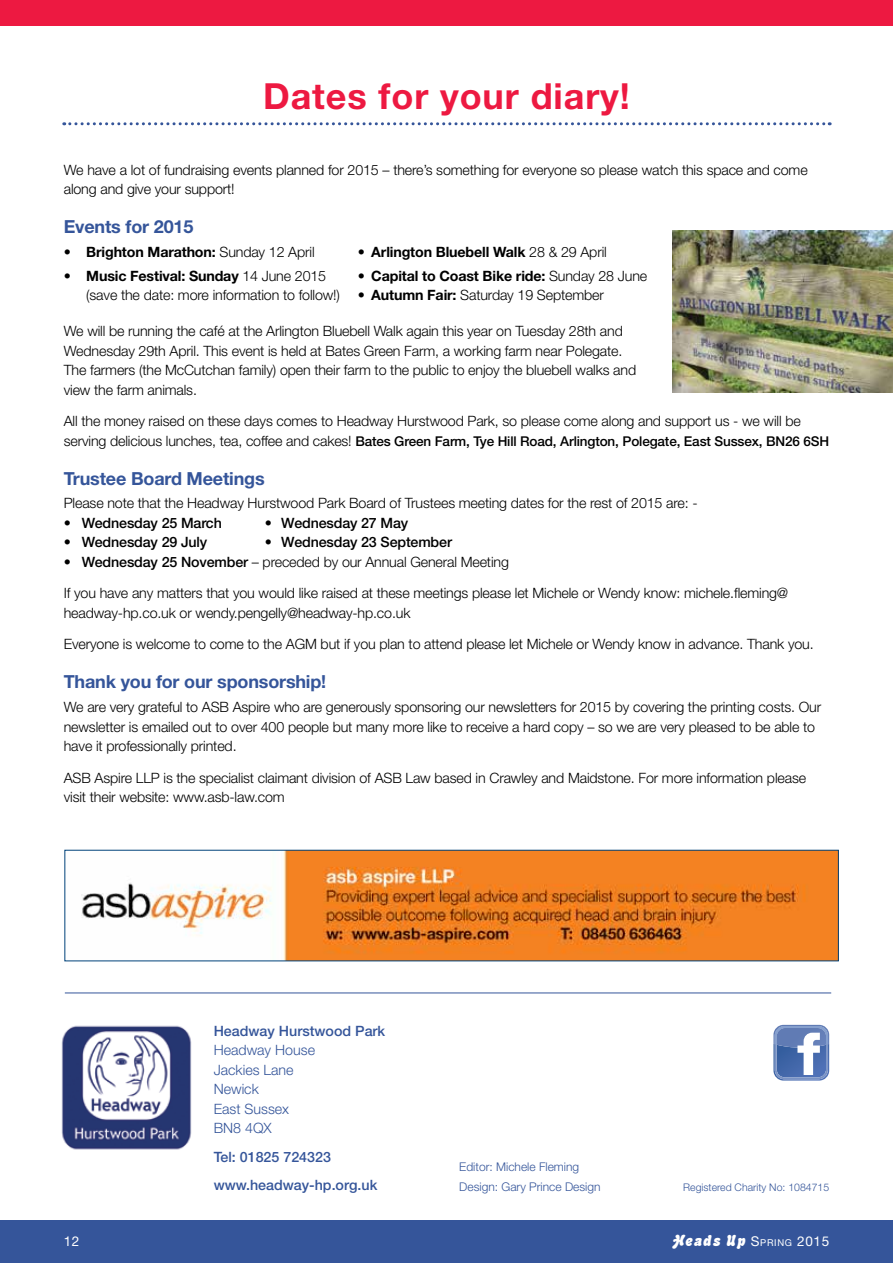
<style>
.page{position:relative;width:893px;height:1263px;background:#fff}
.page>*{position:absolute;margin:0;border:0;box-sizing:border-box;transform-origin:0 0}
.t1{font:700 36px "Helvetica Neue";letter-spacing:.025em;color:#ed1941}
.t2{font:700 18px "Helvetica Neue";letter-spacing:-.01em;color:#35559a}
.t3{font:italic 15px "Advert";letter-spacing:.05em;color:#fff}
.t4{font:300 14.25px/19.5px "Helvetica Neue";letter-spacing:-.01em;color:#000}
.t5{font:700 14.25px "Helvetica Neue";letter-spacing:-.01em;color:#000}
.t6{font:500 14.25px "Helvetica Neue";letter-spacing:-.01em;color:#000}
.t7{font:500 14.25px/28.5px "Helvetica Neue";color:#35559a}
.t8{font:300 14.25px/19.5px "Helvetica Neue";color:#35559a}
.t9{font:500 13.5px "Helvetica Neue";letter-spacing:-.01em;color:#000}
.t10{font:13.5px "Helvetica Neue";color:#fff}
.t11{font:300 12px/19.5px "Helvetica Neue";color:#35559a}
.t12{font:300 10.5px "Helvetica Neue";color:#35559a}
.s1{font-weight:300}
.s2{font-weight:700}
.s3{font-weight:300;font-size:14.25px}
.s4{font-weight:500}
.s5{font-family:"Helvetica Neue";font-style:normal;font-size:13.5px}
.s6{font-family:"Helvetica Neue";font-style:normal;font-size:9.45px}
</style>
<div class="page">
<img style="left:61px;top:1025px;width:131px;height:125px">
<div style="left:0;top:0;width:893px;height:25px;background:#ed1941"></div>
<div style="left:0;top:1220px;width:893px;height:43px;background:#35559a"></div>
<svg style="left:773px;top:1025px;width:56px;height:55px"></svg>
<hr style="left:65px;top:992px;width:766px;height:1px;background:#35559a">
<svg style="left:64px;top:122px;width:766px;height:3px"></svg>
<img style="left:673px;top:231px;width:220px;height:161px">
<img style="left:81px;top:852px;width:756px;height:107px">
<h1 class="t1" style="left:263px;top:74px;width:368px">Dates for your diary!</h1>
<p class="t4" style="left:64px;top:160px;width:745px">We have a lot of fundraising events planned for 2015 – there’s something for everyone so please watch this space and come along and give your support!</p>
<p class="t2" style="left:64px;top:216px;width:131px">Events for 2015</p>
<p class="t5" style="left:64px;top:243px;width:252px"><span class="s1">•</span> Brighton Marathon: <span class="s1">Sunday 12 April</span></p>
<p class="t5" style="left:358px;top:243px;width:250px"><span class="s1">•</span> Arlington Bluebell Walk <span class="s1">28 &amp; 29 April</span></p>
<p class="t5" style="left:64px;top:267px;width:264px"><span class="s1">•</span> Music Festival: Sunday <span class="s1">14 June 2015</span></p>
<p class="t5" style="left:358px;top:267px;width:291px"><span class="s1">•</span> Capital to Coast Bike ride: <span class="s1">Sunday 28 June</span></p>
<p class="t4" style="left:86px;top:285px;width:255px">(save the date: more information to follow!)</p>
<p class="t4" style="left:358px;top:285px;width:248px">• <span class="s2">Autumn Fair:</span> Saturday 19 September</p>
<p class="t4" style="left:64px;top:321px;width:574px">We will be running the café at the Arlington Bluebell Walk again this year on Tuesday 28th and Wednesday 29th April. This event is held at Bates Green Farm, a working farm near Polegate.<br>The farmers (the McCutchan family) open their farm to the public to enjoy the bluebell walks and view the farm animals.</p>
<p class="t4" style="left:64px;top:411px;width:738px">All the money raised on these days comes to Headway Hurstwood Park, so please come along and support us - we will be</p>
<p class="t9" style="left:64px;top:433px;width:767px"><span class="s3">serving delicious lunches, tea, coffee and cakes!</span> Bates Green Farm, Tye Hill Road, Arlington, Polegate, East Sussex, BN26 6SH</p>
<p class="t2" style="left:64px;top:467px;width:202px">Trustee Board Meetings</p>
<p class="t4" style="left:64px;top:493px;width:635px">Please note that the Headway Hurstwood Park Board of Trustees meeting dates for the rest of 2015 are: -</p>
<p class="t6" style="left:64px;top:514px;width:160px">• Wednesday 25 March</p>
<p class="t6" style="left:265px;top:514px;width:145px">• Wednesday 27 May</p>
<p class="t6" style="left:64px;top:534px;width:145px">• Wednesday 29 July</p>
<p class="t6" style="left:265px;top:534px;width:189px">• Wednesday 23 September</p>
<p class="t4" style="left:64px;top:552px;width:447px"><span class="s4">• Wednesday 25 November</span> – preceded by our Annual General Meeting</p>
<p class="t4" style="left:64px;top:583px;width:726px">If you have any matters that you would like raised at these meetings please let Michele or Wendy know: michele.fleming@ headway-hp.co.uk or wendy.pengelly@headway-hp.co.uk</p>
<p class="t4" style="left:64px;top:634px;width:751px">Everyone is welcome to come to the AGM but if you plan to attend please let Michele or Wendy know in advance. Thank you.</p>
<p class="t2" style="left:64px;top:671px;width:264px">Thank you for our sponsorship!</p>
<p class="t4" style="left:64px;top:697px;width:759px">We are very grateful to ASB Aspire who are generously sponsoring our newsletters for 2015 by covering the printing costs. Our newsletter is emailed out to over 400 people but many more like to receive a hard copy – so we are very pleased to be able to have it professionally printed.</p>
<p class="t4" style="left:64px;top:767px;width:744px">ASB Aspire LLP is the specialist claimant division of ASB Law based in Crawley and Maidstone. For more information please visit their website: www.asb-law.com</p>
<p class="t7" style="left:214px;top:1016px;width:173px">Headway Hurstwood Park</p>
<p class="t8" style="left:214px;top:1040px;width:103px">Headway House<br>Jackies Lane<br>Newick<br>East Sussex<br>BN8 4QX</p>
<p class="t7" style="left:214px;top:1142px;width:165px">Tel: 01825 724323 www.headway-hp.org.uk</p>
<p class="t11" style="left:459px;top:1157px;width:143px">Editor: Michele Fleming<br>Design: Gary Prince Design</p>
<p class="t12" style="left:683px;top:1181px;width:147px">Registered Charity No: 1084715</p>
<p class="t10" style="left:64px;top:1233px;width:17px">12</p>
<p class="t3" style="left:673px;top:1232px;width:158px">Heads Up <span class="s5">S</span><span class="s6">pring</span> <span class="s5">2015</span></p>
</div>
